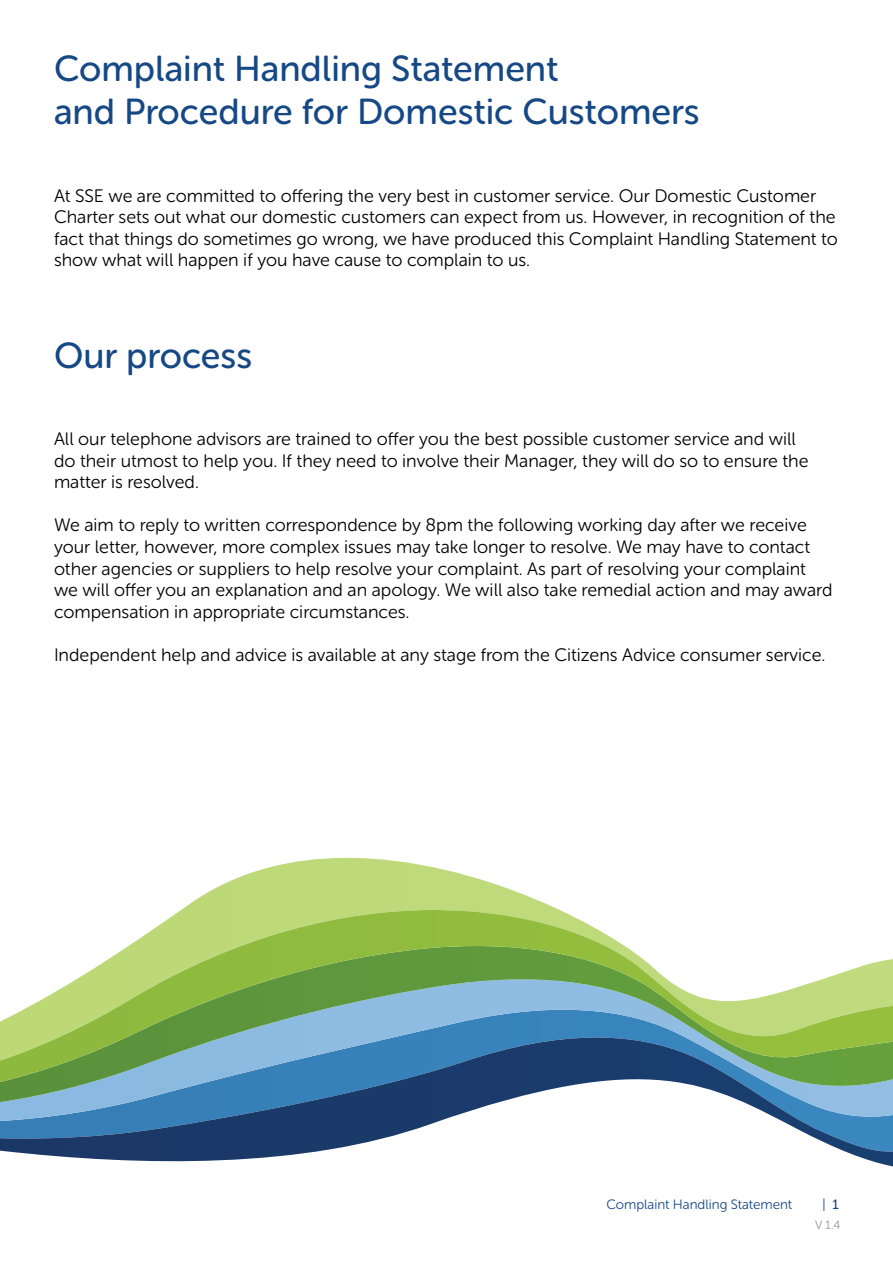
<style>
.page{position:relative;width:893px;height:1263px;background:#fff}
.page>*{position:absolute;margin:0;border:0;box-sizing:border-box;transform-origin:0 0}
.t1{font:36px/43.2px "Museo Sans Rounded 500";color:#164885}
.t2{font:18px/21.6px "Museo Sans Rounded 300";color:#000}
.t3{font:13.5px "Museo Sans Rounded 300";color:#164885}
.t4{font:12px "Museo Sans Rounded 300";color:#939598}
.s1{font-family:"Museo Sans Rounded 500"}
</style>
<div class="page">
<svg style="left:181px;top:858px;width:379px;height:52px"></svg>
<svg style="left:0;top:910px;width:893px;height:127px"></svg>
<svg style="left:0;top:1037px;width:893px;height:130px"></svg>
<h1 class="t1" style="left:54px;top:47px;width:647px">Complaint Handling Statement<br>and Procedure for Domestic Customers</h1>
<p class="t2" style="left:54px;top:185px;width:785px">At SSE we are committed to offering the very best in customer service. Our Domestic Customer Charter sets out what our domestic customers can expect from us. However, in recognition of the fact that things do sometimes go wrong, we have produced this Complaint Handling Statement to show what will happen if you have cause to complain to us.</p>
<h1 class="t1" style="left:54px;top:334px;width:200px">Our process</h1>
<p class="t2" style="left:54px;top:428px;width:756px">All our telephone advisors are trained to offer you the best possible customer service and will do their utmost to help you. If they need to involve their Manager, they will do so to ensure the matter is resolved.</p>
<p class="t2" style="left:54px;top:515px;width:780px">We aim to reply to written correspondence by 8pm the following working day after we receive your letter, however, more complex issues may take longer to resolve. We may have to contact other agencies or suppliers to help resolve your complaint. As part of resolving your complaint we will offer you an explanation and an apology. We will also take remedial action and may award compensation in appropriate circumstances.</p>
<p class="t2" style="left:54px;top:644px;width:773px">Independent help and advice is available at any stage from the Citizens Advice consumer service.</p>
<p class="t3" style="left:606px;top:1197px;width:187px">Complaint Handling Statement</p>
<p class="t3" style="left:822px;top:1197px;width:18px">| <span class="s1">1</span></p>
<p class="t4" style="left:815px;top:1218px;width:27px">V 1.4</p>
</div>
